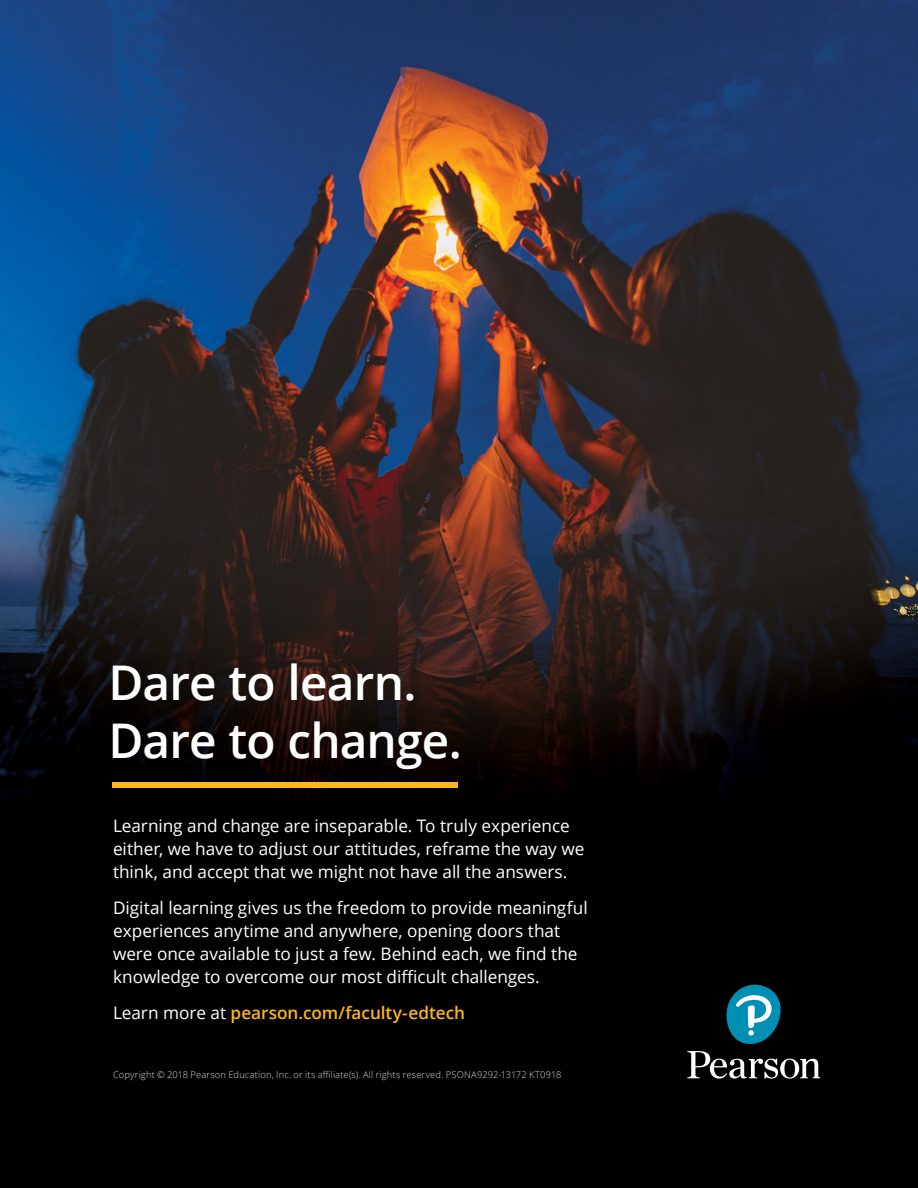
<style>
.page{position:relative;width:918px;height:1188px;background:#fff}
.page>*{position:absolute;margin:0;border:0;box-sizing:border-box;transform-origin:0 0}
.t1{font:600 47.85px/57.3px "Open Sans";letter-spacing:-.02em;color:#fff}
.t2{font:17.25px/23px "Open Sans";letter-spacing:-.005em;color:#fff}
.t3{font:600 17.25px "Open Sans";letter-spacing:-.005em;color:#fdb71a}
.t4{font:300 9.3px "Open Sans";letter-spacing:.02em;color:#dcddde}
.s1{font-weight:400;color:#fff}
</style>
<div class="page">
<img style="left:0;top:0;width:918px;height:1188px">
<svg style="left:687px;top:981px;width:134px;height:98px;background:#1d3339"></svg>
<div style="left:113px;top:782px;width:345px;height:6px;background:#fdb71a"></div>
<h1 class="t1" style="left:109px;top:653px;width:355px">Dare to learn.<br>Dare to change.</h1>
<p class="t2" style="left:113px;top:814px;width:473px">Learning and change are inseparable. To truly experience either, we have to adjust our attitudes, reframe the way we think, and accept that we might not have all the answers.</p>
<p class="t2" style="left:113px;top:896px;width:476px">Digital learning gives us the freedom to provide meaningful experiences anytime and anywhere, opening doors that were once available to just a few. Behind each, we find the knowledge to overcome our most difficult challenges.</p>
<p class="t3" style="left:113px;top:1001px;width:354px"><span class="s1">Learn more at</span> pearson.com/faculty-edtech</p>
<p class="t4" style="left:113px;top:1068px;width:450px">Copyright © 2018 Pearson Education, Inc. or its affiliate(s). All rights reserved. PSONA9292-13172 KT0918</p>
</div>
